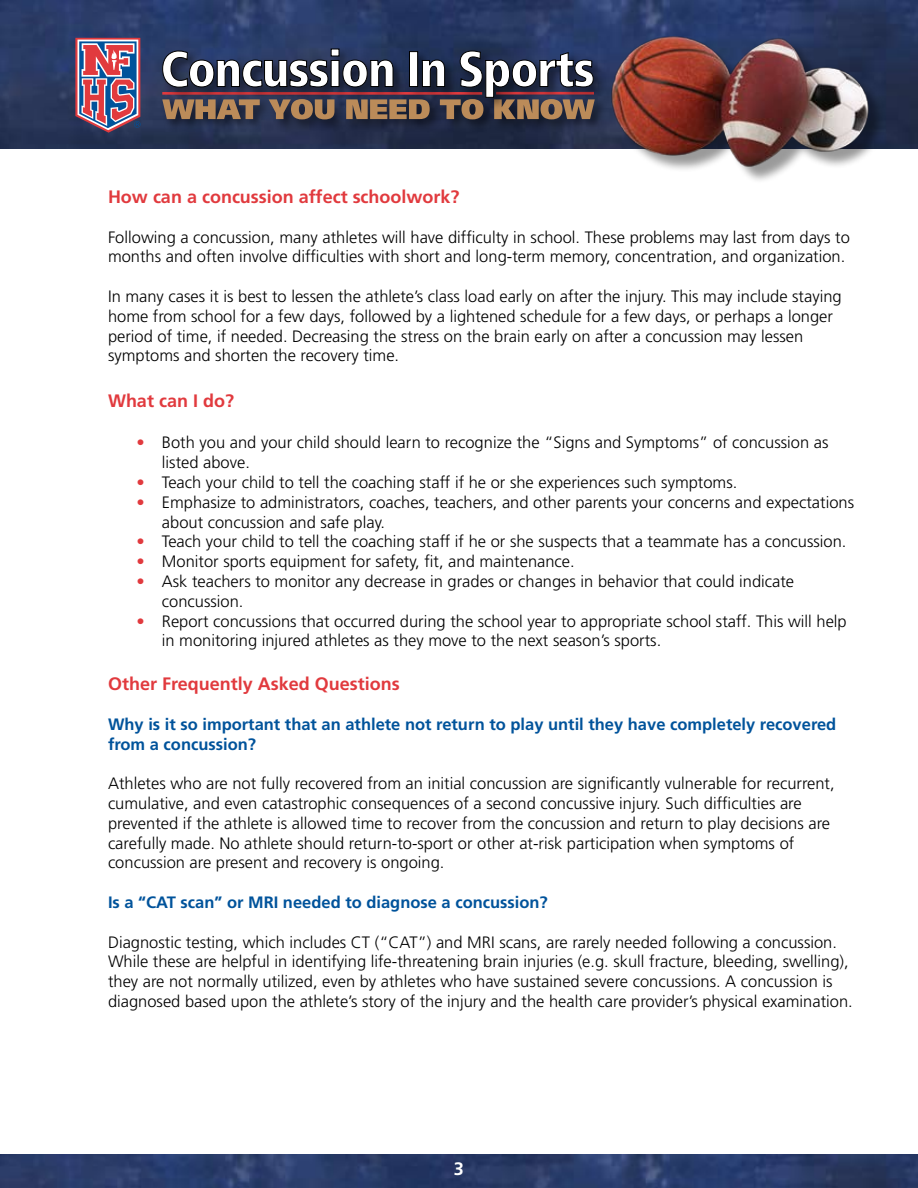
<style>
.page{position:relative;width:918px;height:1188px;background:#fff}
.page>*{position:absolute;margin:0;border:0;box-sizing:border-box;transform-origin:0 0}
.t1{font:700 18px "Frutiger";color:#e13a3e}
.t2{font:700 18px "Frutiger";color:#fff}
.t3{font:300 16.5px/19.8px "Frutiger";color:#000}
.t4{font:700 16.5px/19.8px "Frutiger";color:#00539b}
.s1{color:#e13a3e}
</style>
<div class="page">
<img style="left:0;top:1154px;width:918px;height:34px">
<img style="left:0;top:0;width:918px;height:148px">
<svg style="left:75px;top:38px;width:66px;height:95px;background:#9a6f87"></svg>
<div style="left:614px;top:39px;width:271px;height:145px;background:#000;opacity:.4"></div>
<img style="left:610px;top:32px;width:261px;height:138px">
<div style="left:159px;top:96px;width:448px;height:36px;background:#000;opacity:.5"></div>
<div style="left:159px;top:46px;width:448px;height:65px;background:#000;opacity:.5"></div>
<svg style="left:162px;top:48px;width:433px;height:71px"></svg>
<p class="t1" style="left:108px;top:186px;width:353px">How can a concussion affect schoolwork?</p>
<p class="t3" style="left:108px;top:227px;width:743px">Following a concussion, many athletes will have difficulty in school. These problems may last from days to months and often involve difficulties with short and long-term memory, concentration, and organization.</p>
<p class="t3" style="left:108px;top:286px;width:735px">In many cases it is best to lessen the athlete’s class load early on after the injury. This may include staying home from school for a few days, followed by a lightened schedule for a few days, or perhaps a longer period of time, if needed. Decreasing the stress on the brain early on after a concussion may lessen symptoms and shorten the recovery time.</p>
<p class="t1" style="left:108px;top:390px;width:128px">What can I do?</p>
<p class="t3" style="left:162px;top:433px;width:668px;text-indent:-25px"><span class="s1">•</span> Both you and your child should learn to recognize the “Signs and Symptoms” of concussion as listed above.</p>
<p class="t3" style="left:136px;top:472px;width:602px"><span class="s1">•</span> Teach your child to tell the coaching staff if he or she experiences such symptoms.</p>
<p class="t3" style="left:162px;top:492px;width:694px;text-indent:-25px"><span class="s1">•</span> Emphasize to administrators, coaches, teachers, and other parents your concerns and expectations about concussion and safe play.</p>
<p class="t3" style="left:136px;top:532px;width:712px"><span class="s1">•</span> Teach your child to tell the coaching staff if he or she suspects that a teammate has a concussion.</p>
<p class="t3" style="left:136px;top:552px;width:440px"><span class="s1">•</span> Monitor sports equipment for safety, fit, and maintenance.</p>
<p class="t3" style="left:162px;top:571px;width:634px;text-indent:-25px"><span class="s1">•</span> Ask teachers to monitor any decrease in grades or changes in behavior that could indicate concussion.</p>
<p class="t3" style="left:162px;top:611px;width:686px;text-indent:-25px"><span class="s1">•</span> Report concussions that occurred during the school year to appropriate school staff. This will help in monitoring injured athletes as they move to the next season’s sports.</p>
<p class="t1" style="left:108px;top:673px;width:293px">Other Frequently Asked Questions</p>
<p class="t4" style="left:108px;top:714px;width:730px">Why is it so important that an athlete not return to play until they have completely recovered from a concussion?</p>
<p class="t3" style="left:108px;top:774px;width:728px">Athletes who are not fully recovered from an initial concussion are significantly vulnerable for recurrent, cumulative, and even catastrophic consequences of a second concussive injury. Such difficulties are prevented if the athlete is allowed time to recover from the concussion and return to play decisions are carefully made. No athlete should return-to-sport or other at-risk participation when symptoms of concussion are present and recovery is ongoing.</p>
<p class="t4" style="left:108px;top:892px;width:441px">Is a “CAT scan” or MRI needed to diagnose a concussion?</p>
<p class="t3" style="left:108px;top:932px;width:746px">Diagnostic testing, which includes CT (“CAT”) and MRI scans, are rarely needed following a concussion.<br>While these are helpful in identifying life-threatening brain injuries (e.g. skull fracture, bleeding, swelling), they are not normally utilized, even by athletes who have sustained severe concussions. A concussion is diagnosed based upon the athlete’s story of the injury and the health care provider’s physical examination.</p>
<p class="t2" style="left:454px;top:1158px;width:12px">3</p>
</div>
